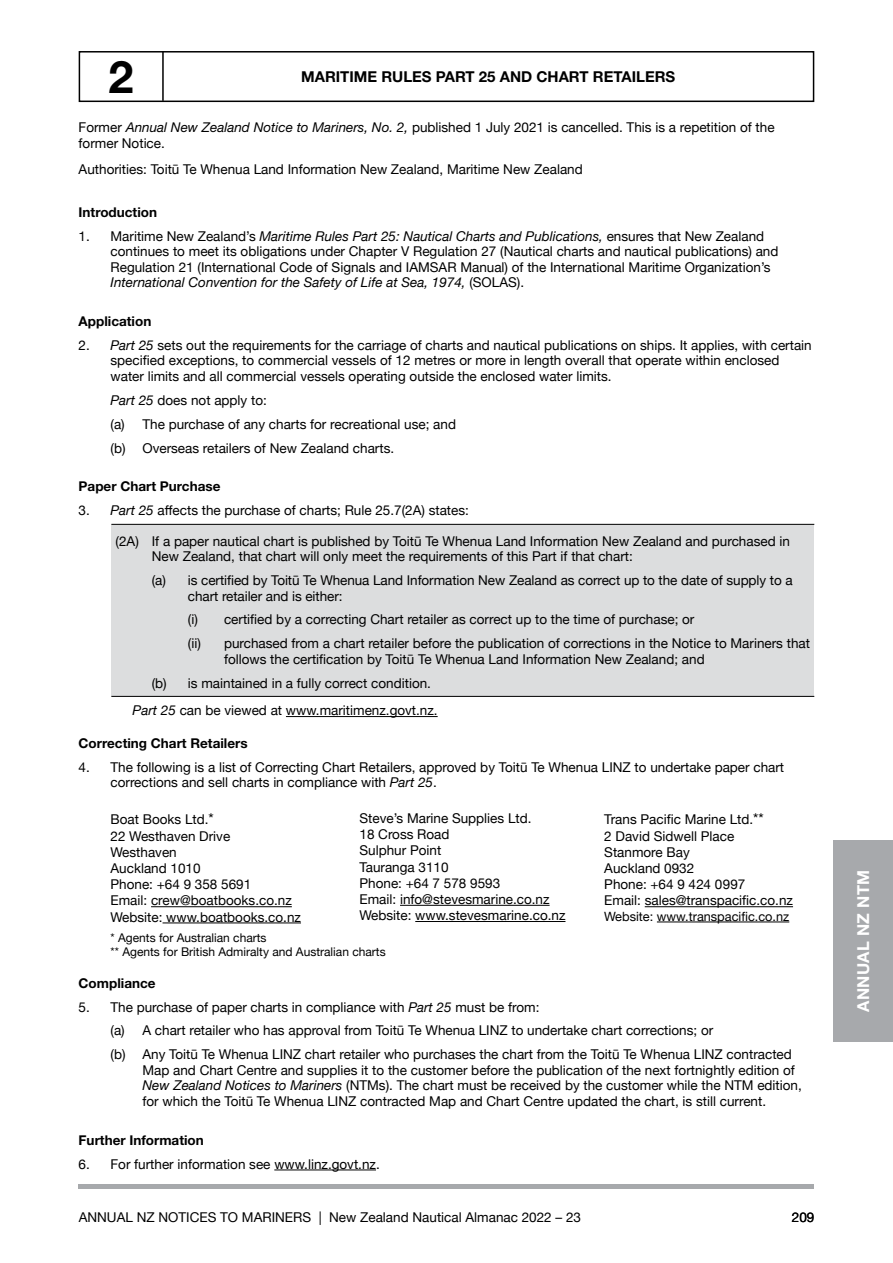
<style>
.page{position:relative;width:893px;height:1263px;background:#fff}
.page>*{position:absolute;margin:0;border:0;box-sizing:border-box;transform-origin:0 0}
.t1{font:700 45px "Helvetica Neue LT Std";color:#000}
.t2{font:700 16.5px "Helvetica Neue LT Std";letter-spacing:.02em;color:#fff}
.t3{font:700 15px "Helvetica Neue LT Std";color:#000}
.t4{font:13.5px/16.2px "Helvetica Neue";color:#000}
.t5{font:700 13.5px "Helvetica Neue LT Std";color:#000}
.t6{font:12.75px "Helvetica Neue";color:#000}
.t7{font:12px/14.4px "Helvetica Neue";color:#000}
.s1{font-family:"Helvetica Neue LT Std";font-style:italic}
.s2{font-style:italic}
.s3{font-size:15px}
</style>
<div class="page">
<div style="left:833px;top:840px;width:60px;height:202px;background:#a7a9ac"></div>
<hr style="left:78px;top:1184px;width:736px;height:4px;background:#a7a9ac">
<div style="left:79px;top:51px;width:735px;height:51px;border:2px solid #000"></div>
<hr style="left:162px;top:52px;width:2px;height:49px;background:#000">
<div style="left:111px;top:524px;width:703px;height:172px;background:#dcddde"></div>
<hr style="left:111px;top:696px;width:703px;height:1px;background:#000">
<hr style="left:111px;top:524px;width:703px;height:1px;background:#000">
<hr style="left:286px;top:716px;width:152px;height:1px;background:#000">
<hr style="left:151px;top:906px;width:141px;height:1px;background:#000">
<hr style="left:163px;top:922px;width:138px;height:1px;background:#000">
<hr style="left:400px;top:905px;width:150px;height:1px;background:#000">
<hr style="left:415px;top:921px;width:150px;height:1px;background:#000">
<hr style="left:645px;top:906px;width:148px;height:1px;background:#000">
<hr style="left:657px;top:922px;width:132px;height:1px;background:#000">
<hr style="left:274px;top:1169px;width:102px;height:1px;background:#000">
<h1 class="t1" style="left:109px;top:49px;width:27px">2</h1>
<p class="t3" style="left:301px;top:67px;width:376px">MARITIME RULES PART 25 AND CHART RETAILERS</p>
<p class="t4" style="left:79px;top:120px;width:697px">Former <span class="s1">Annual New Zealand Notice to Mariners, No. 2,</span> published 1 July 2021 is cancelled. This is a repetition of the former Notice.</p>
<p class="t4" style="left:79px;top:162px;width:506px">Authorities: Toitū Te Whenua Land Information New Zealand, Maritime New Zealand</p>
<p class="t5" style="left:79px;top:204px;width:80px">Introduction</p>
<p class="t4" style="left:111px;top:229px;width:669px;line-height:15.5px;text-indent:-32px">1. Maritime New Zealand’s <span class="s2">Maritime Rules Part 25: Nautical Charts and Publications,</span> ensures that New Zealand continues to meet its obligations under Chapter V Regulation 27 (Nautical charts and nautical publications) and Regulation 21 (International Code of Signals and IAMSAR Manual) of the International Maritime Organization’s <span class="s2">International Convention for the Safety of Life at Sea, 1974,</span> (SOLAS).</p>
<p class="t5" style="left:79px;top:313px;width:74px">Application</p>
<p class="t4" style="left:111px;top:338px;width:703px;line-height:15.5px;text-indent:-32px">2. <span class="s2">Part 25</span> sets out the requirements for the carriage of charts and nautical publications on ships. It applies, with certain specified exceptions, to commercial vessels of 12 metres or more in length overall that operate within enclosed water limits and all commercial vessels operating outside the enclosed water limits.</p>
<p class="t4" style="left:111px;top:389px;width:347px;line-height:24px"><span class="s2">Part 25</span> does not apply to:<br>(a) The purchase of any charts for recreational use; and (b) Overseas retailers of New Zealand charts.</p>
<p class="t5" style="left:79px;top:478px;width:143px">Paper Chart Purchase</p>
<p class="t4" style="left:79px;top:503px;width:392px">3. <span class="s2">Part 25</span> affects the purchase of charts; Rule 25.7(2A) states:</p>
<p class="t4" style="left:152px;top:534px;width:640px;line-height:15.5px;text-indent:-36px">(2A) If a paper nautical chart is published by Toitū Te Whenua Land Information New Zealand and purchased in<br>New Zealand, that chart will only meet the requirements of this Part if that chart:</p>
<p class="t4" style="left:188px;top:573px;width:606px;line-height:15.5px;text-indent:-36px">(a) is certified by Toitū Te Whenua Land Information New Zealand as correct up to the date of supply to a chart retailer and is either:</p>
<p class="t4" style="left:188px;top:608px;width:508px;line-height:24px">(i) certified by a correcting Chart retailer as correct up to the time of purchase; or (ii)</p>
<p class="t4" style="left:224px;top:637px;width:587px;line-height:15.5px">purchased from a chart retailer before the publication of corrections in the Notice to Mariners that follows the certification by Toitū Te Whenua Land Information New Zealand; and</p>
<p class="t4" style="left:133px;top:670px;width:306px;line-height:27.3px;text-indent:19px">(b) is maintained in a fully correct condition.<br><span class="s2">Part 25</span> can be viewed at www.maritimenz.govt.nz.</p>
<p class="t5" style="left:79px;top:734px;width:170px">Correcting Chart Retailers</p>
<p class="t4" style="left:111px;top:760px;width:675px;line-height:15.5px;text-indent:-32px">4. The following is a list of Correcting Chart Retailers, approved by Toitū Te Whenua LINZ to undertake paper chart corrections and sell charts in compliance with <span class="s2">Part 25</span>.</p>
<p class="t4" style="left:111px;top:812px;width:192px">Boat Books Ltd.<span class="s3">*<br></span>22 Westhaven Drive<br>Westhaven<br>Auckland 1010<br>Phone: +64 9 358 5691<br>Email: crew@boatbooks.co.nz<br>Website: www.boatbooks.co.nz</p>
<p class="t4" style="left:359px;top:811px;width:207px">Steve’s Marine Supplies Ltd.<br>18 Cross Road<br>Sulphur Point<br>Tauranga 3110<br>Phone: +64 7 578 9593<br>Email: info@stevesmarine.co.nz<br>Website: www.stevesmarine.co.nz</p>
<p class="t4" style="left:604px;top:812px;width:190px">Trans Pacific Marine Ltd.<span class="s3">**<br></span>2 David Sidwell Place<br>Stanmore Bay<br>Auckland 0932<br>Phone: +64 9 424 0997<br>Email: sales@transpacific.co.nz</p>
<p class="t6" style="left:604px;top:907px;width:187px">Website: www.transpacific.co.nz</p>
<p class="t7" style="left:111px;top:931px;width:277px">* Agents for Australian charts<br>** Agents for British Admiralty and Australian charts</p>
<p class="t5" style="left:79px;top:974px;width:78px">Compliance</p>
<p class="t4" style="left:111px;top:995px;width:683px;line-height:24px;text-indent:-32px">5. The purchase of paper charts in compliance with <span class="s2">Part 25</span> must be from:<br>(a) A chart retailer who has approval from Toitū Te Whenua LINZ to undertake chart corrections; or<br>(b) Any Toitū Te Whenua LINZ chart retailer who purchases the chart from the Toitū Te Whenua LINZ contracted</p>
<p class="t4" style="left:142px;top:1063px;width:661px;line-height:15.5px">Map and Chart Centre and supplies it to the customer before the publication of the next fortnightly edition of<br><span class="s2">New Zealand Notices to Mariners</span> (NTMs). The chart must be received by the customer while the NTM edition, for which the Toitū Te Whenua LINZ contracted Map and Chart Centre updated the chart, is still current.</p>
<p class="t5" style="left:79px;top:1131px;width:127px">Further Information</p>
<p class="t4" style="left:79px;top:1156px;width:303px">6. For further information see www.linz.govt.nz.</p>
<p class="t4" style="left:79px;top:1209px;width:504px">ANNUAL NZ NOTICES TO MARINERS | New Zealand Nautical Almanac 2022 – 23</p>
<p class="t4" style="left:792px;top:1209px;width:24px">209</p>
<p class="t2" style="left:853px;top:1012px;width:144px;rotate:-90deg">ANNUAL NZ NTM</p>
</div>
